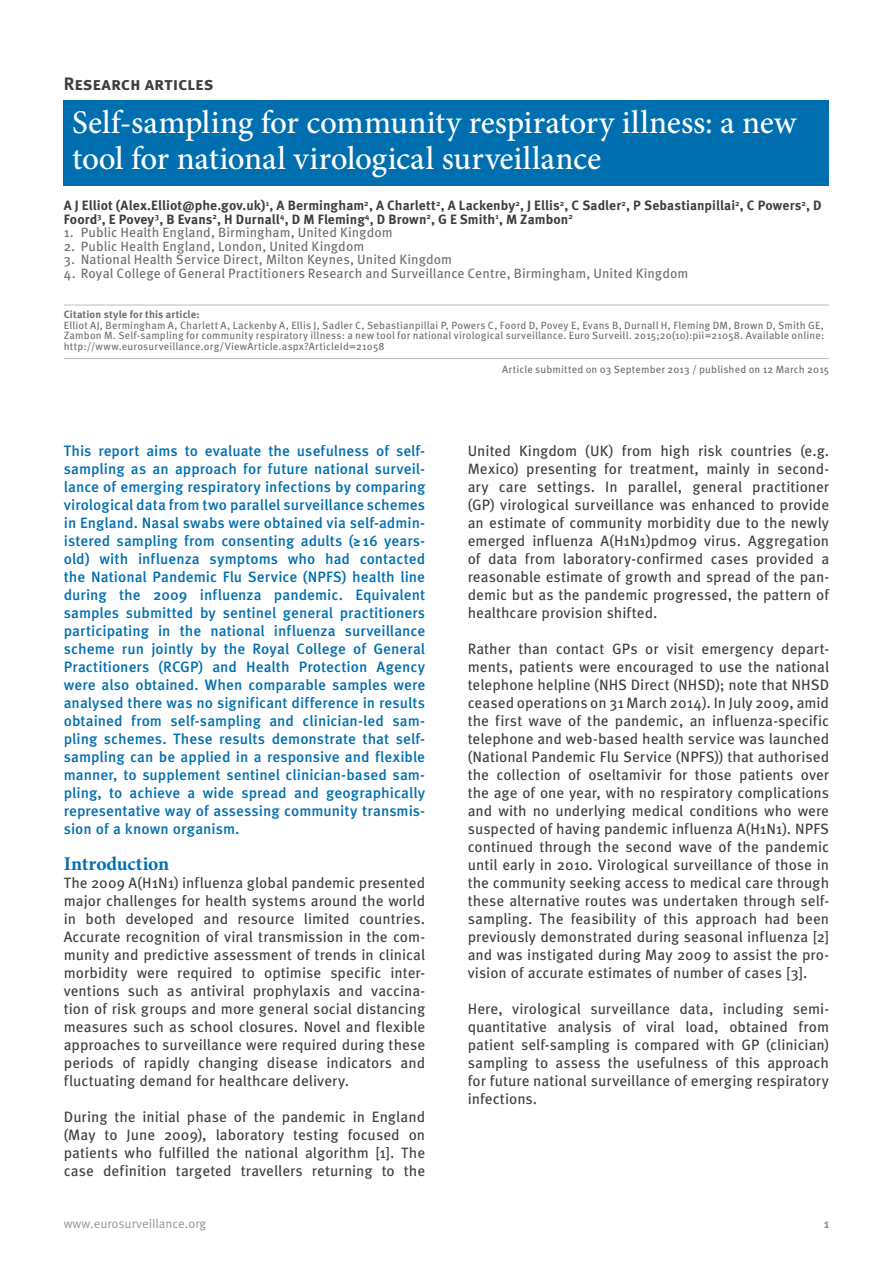
<style>
.page{position:relative;width:893px;height:1263px;background:#fff}
.page>*{position:absolute;margin:0;border:0;box-sizing:border-box;transform-origin:0 0}
.t1{font:500 33px/36px "Minion Pro";letter-spacing:-.005em;color:#fff}
.t2{font:700 19.5px "Minion Pro";letter-spacing:-.005em;color:#006faf}
.t3{font:700 18px "Meta Pro";color:#3e3e3f}
.t4{font:15px/18px "Meta Pro";color:#3e3e3f;text-align:justify}
.t5{font:500 15px/18px "Meta Pro";color:#006faf;text-align:justify}
.t6{font:13.5px "Meta Pro";letter-spacing:.005em;color:#6c6d70}
.t7{font:700 13.5px/13.5px "Meta Pro";letter-spacing:.005em;color:#3e3e3f}
.t8{font:12.75px "Meta Pro";color:#939598}
.t9{font:700 12.75px "Meta Pro";color:#939598}
.t10{font:10.5px/10.5px "Meta Pro";letter-spacing:.015em;color:#6c6d70;text-align:justify}
.t11{font:700 10.5px "Meta Pro";letter-spacing:.015em;color:#6c6d70}
</style>
<div class="page">
<hr style="left:64px;top:305px;width:765px;height:1px;background:#bcbdc0">
<hr style="left:64px;top:358px;width:765px;height:1px;background:#bcbdc0">
<div style="left:64px;top:100px;width:765px;height:86px;background:#006faf"></div>
<p class="t3" style="left:64px;top:72px;width:151px">Research articles</p>
<h1 class="t1" style="left:72px;top:104px;width:726px">Self-sampling for community respiratory illness: a new tool for national virological surveillance</h1>
<p class="t7" style="left:64px;top:199px;width:759px">A J Elliot (Alex.Elliot@phe.gov.uk)<sup>1</sup>, A Bermingham<sup>2</sup>, A Charlett<sup>2</sup>, A Lackenby<sup>2</sup>, J Ellis<sup>2</sup>, C Sadler<sup>2</sup>, P Sebastianpillai<sup>2</sup>, C Powers<sup>2</sup>, D<br>Foord<sup>3</sup>, E Povey<sup>3</sup>, B Evans<sup>2</sup>, H Durnall<sup>4</sup>, D M Fleming<sup>4</sup>, D Brown<sup>2</sup>, G E Smith<sup>1</sup>, M Zambon<sup>2</sup></p>
<p class="t6" style="left:64px;top:224px;width:330px">1. Public Health England, Birmingham, United Kingdom</p>
<p class="t6" style="left:64px;top:238px;width:302px">2. Public Health England, London, United Kingdom</p>
<p class="t6" style="left:64px;top:251px;width:390px">3. National Health Service Direct, Milton Keynes, United Kingdom</p>
<p class="t6" style="left:64px;top:265px;width:626px">4. Royal College of General Practitioners Research and Surveillance Centre, Birmingham, United Kingdom</p>
<p class="t11" style="left:64px;top:308px;width:137px">Citation style for this article:</p>
<p class="t10" style="left:64px;top:320px;width:762px">Elliot AJ, Bermingham A, Charlett A, Lackenby A, Ellis J, Sadler C, Sebastianpillai P, Powers C, Foord D, Povey E, Evans B, Durnall H, Fleming DM, Brown D, Smith GE, Zambon M. Self-sampling for community respiratory illness: a new tool for national virological surveillance. Euro Surveill. 2015;20(10):pii=21058. Available online: http://www.eurosurveillance.org/ViewArticle.aspx?ArticleId=21058</p>
<p class="t10" style="left:502px;top:364px;width:329px">Article submitted on 03 September 2013 / published on 12 March 2015</p>
<p class="t5" style="left:64px;top:442px;width:363px">This report aims to evaluate the usefulness of self&shy;sampling as an approach for future national surveil&shy;lance of emerging respiratory infections by comparing virological data from two parallel surveillance schemes in England. Nasal swabs were obtained via self-admin&shy;istered sampling from consenting adults (≥ 16 years&shy;old) with influenza symptoms who had contacted the National Pandemic Flu Service (NPFS) health line during the 2009 influenza pandemic. Equivalent samples submitted by sentinel general practitioners participating in the national influenza surveillance scheme run jointly by the Royal College of General Practitioners (RCGP) and Health Protection Agency were also obtained. When comparable samples were analysed there was no significant difference in results obtained from self-sampling and clinician-led sam&shy;pling schemes. These results demonstrate that self&shy;sampling can be applied in a responsive and flexible manner, to supplement sentinel clinician-based sam&shy;pling, to achieve a wide spread and geographically representative way of assessing community transmis&shy;sion of a known organism.</p>
<h2 class="t2" style="left:64px;top:850px;width:107px">Introduction</h2>
<p class="t4" style="left:64px;top:874px;width:363px">The 2009 A(H1N1) influenza global pandemic presented major challenges for health systems around the world in both developed and resource limited countries.<br>Accurate recognition of viral transmission in the com&shy;munity and predictive assessment of trends in clinical morbidity were required to optimise specific inter&shy;ventions such as antiviral prophylaxis and vaccina&shy;tion of risk groups and more general social distancing measures such as school closures. Novel and flexible approaches to surveillance were required during these periods of rapidly changing disease indicators and fluctuating demand for healthcare delivery.</p>
<p class="t4" style="left:64px;top:1108px;width:363px">During the initial phase of the pandemic in England (May to June 2009), laboratory testing focused on patients who fulfilled the national algorithm [1]. The case definition targeted travellers returning to the</p>
<p class="t4" style="left:468px;top:442px;width:363px">United Kingdom (UK) from high risk countries (e.g.<br>Mexico) presenting for treatment, mainly in second&shy;ary care settings. In parallel, general practitioner (GP) virological surveillance was enhanced to provide an estimate of community morbidity due to the newly emerged influenza A(H1N1)pdm09 virus. Aggregation of data from laboratory-confirmed cases provided a reasonable estimate of growth and spread of the pan&shy;demic but as the pandemic progressed, the pattern of healthcare provision shifted.</p>
<p class="t4" style="left:468px;top:640px;width:363px">Rather than contact GPs or visit emergency depart&shy;ments, patients were encouraged to use the national telephone helpline (NHS Direct (NHSD); note that NHSD ceased operations on 31 March 2014). In July 2009, amid the first wave of the pandemic, an influenza-specific telephone and web-based health service was launched (National Pandemic Flu Service (NPFS)) that authorised the collection of oseltamivir for those patients over the age of one year, with no respiratory complications and with no underlying medical conditions who were suspected of having pandemic influenza A(H1N1). NPFS continued through the second wave of the pandemic until early in 2010. Virological surveillance of those in the community seeking access to medical care through these alternative routes was undertaken through self&shy;sampling. The feasibility of this approach had been previously demonstrated during seasonal influenza [2] and was instigated during May 2009 to assist the pro&shy;vision of accurate estimates of number of cases [3].</p>
<p class="t4" style="left:468px;top:1000px;width:363px">Here, virological surveillance data, including semi&shy;quantitative analysis of viral load, obtained from patient self-sampling is compared with GP (clinician) sampling to assess the usefulness of this approach for future national surveillance of emerging respiratory infections.</p>
<p class="t8" style="left:64px;top:1215px;width:144px">www.eurosurveillance.org</p>
<p class="t9" style="left:824px;top:1215px;width:7px">1</p>
</div>
